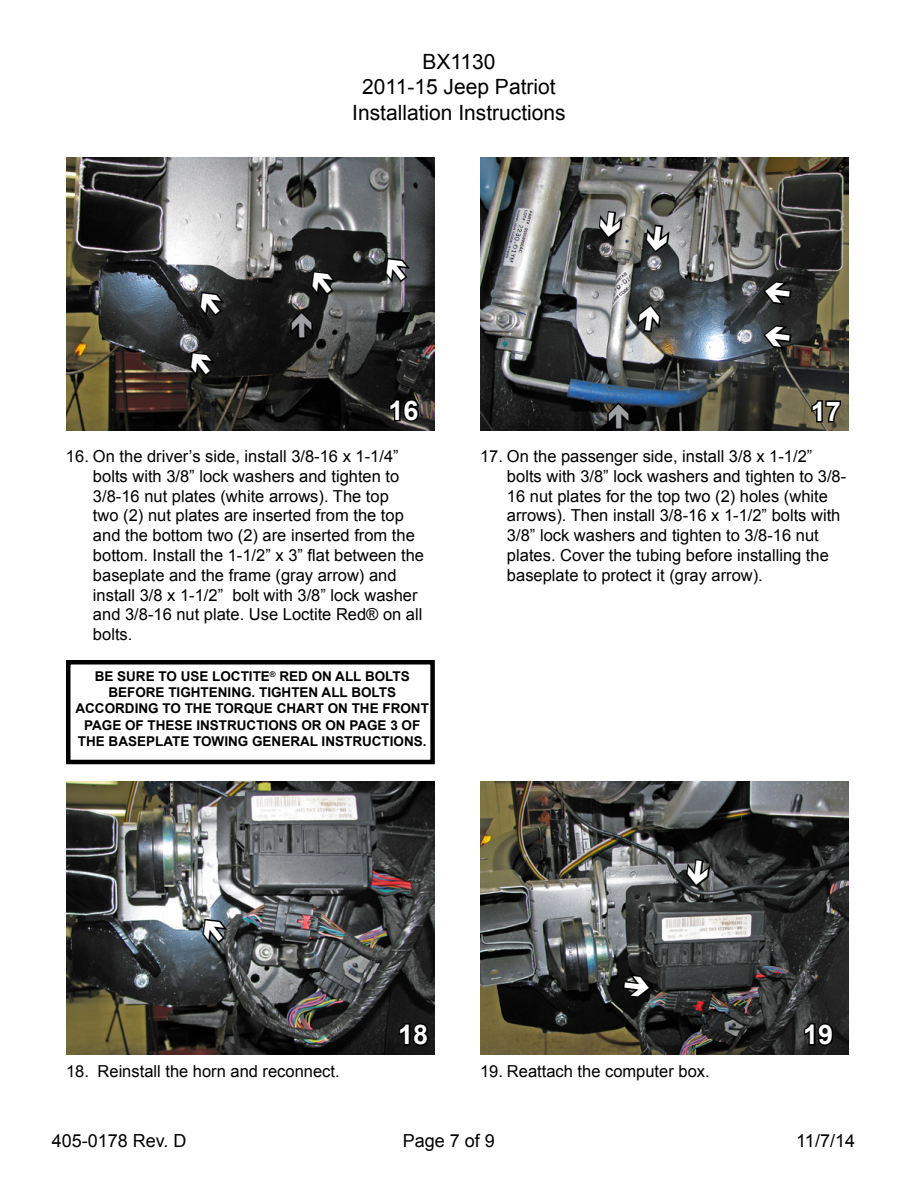
<style>
.page{position:relative;width:918px;height:1188px;background:#fff}
.page>*{position:absolute;margin:0;border:0;box-sizing:border-box;transform-origin:0 0}
.t1{font:700 27px "Arial";color:#fff}
.t2{font:21px/25.2px "Arial";color:#000;text-align:center}
.t3{font:18px "Arial";color:#000}
.t4{font:16.5px/19.8px "Arial";color:#000}
.t5{font:700 13.5px/16.2px "Arial";color:#000;text-align:center}
</style>
<div class="page">
<img style="left:66px;top:158px;width:369px;height:272px">
<img style="left:480px;top:158px;width:369px;height:272px">
<svg style="left:388px;top:397px;width:33px;height:27px"></svg>
<svg style="left:810px;top:399px;width:33px;height:25px"></svg>
<div style="left:66px;top:660px;width:369px;height:104px;border:4px solid #000"></div>
<img style="left:66px;top:782px;width:369px;height:272px">
<svg style="left:397px;top:1021px;width:34px;height:27px"></svg>
<img style="left:480px;top:782px;width:369px;height:272px">
<svg style="left:802px;top:1021px;width:34px;height:27px"></svg>
<svg style="left:384px;top:256px;width:29px;height:30px"></svg>
<svg style="left:635px;top:302px;width:28px;height:32px"></svg>
<svg style="left:761px;top:279px;width:32px;height:28px"></svg>
<svg style="left:310px;top:270px;width:29px;height:30px"></svg>
<svg style="left:188px;top:351px;width:30px;height:30px"></svg>
<svg style="left:288px;top:309px;width:27px;height:32px"></svg>
<svg style="left:605px;top:399px;width:34px;height:32px"></svg>
<svg style="left:198px;top:290px;width:30px;height:31px"></svg>
<svg style="left:201px;top:917px;width:30px;height:31px"></svg>
<svg style="left:684px;top:857px;width:28px;height:32px"></svg>
<svg style="left:621px;top:973px;width:32px;height:28px"></svg>
<svg style="left:643px;top:223px;width:28px;height:32px"></svg>
<svg style="left:596px;top:209px;width:29px;height:32px"></svg>
<svg style="left:761px;top:323px;width:32px;height:28px"></svg>
<p class="t2" style="left:352px;top:50px;width:215px">BX1130<br>2011-15 Jeep Patriot<br>Installation Instructions</p>
<h1 class="t1" style="left:388px;top:392px;width:32px">16</h1>
<h1 class="t1" style="left:811px;top:394px;width:32px">17</h1>
<p class="t4" style="left:93px;top:446px;width:333px;text-indent:-27px">16. On the driver’s side, install 3/8-16 x 1-1/4” bolts with 3/8” lock washers and tighten to 3/8-16 nut plates (white arrows). The top<br>two (2) nut plates are inserted from the top and the bottom two (2) are inserted from the bottom. Install the 1-1/2” x 3” flat between the baseplate and the frame (gray arrow) and install 3/8 x 1-1/2” bolt with 3/8” lock washer and 3/8-16 nut plate. Use Loctite Red® on all bolts.</p>
<p class="t5" style="left:75px;top:669px;width:355px">BE SURE TO USE LOCTITE<sup>®</sup> RED ON ALL BOLTS BEFORE TIGHTENING. TIGHTEN ALL BOLTS ACCORDING TO THE TORQUE CHART ON THE FRONT PAGE OF THESE INSTRUCTIONS OR ON PAGE 3 OF THE BASEPLATE TOWING GENERAL INSTRUCTIONS.</p>
<p class="t4" style="left:507px;top:446px;width:341px;text-indent:-27px">17. On the passenger side, install 3/8 x 1-1/2” bolts with 3/8” lock washers and tighten to 3/8- 16 nut plates for the top two (2) holes (white arrows). Then install 3/8-16 x 1-1/2” bolts with 3/8” lock washers and tighten to 3/8-16 nut plates. Cover the tubing before installing the baseplate to protect it (gray arrow).</p>
<p class="t4" style="left:66px;top:1061px;width:275px">18. Reinstall the horn and reconnect.</p>
<h1 class="t1" style="left:398px;top:1017px;width:32px">18</h1>
<p class="t4" style="left:480px;top:1061px;width:231px">19. Reattach the computer box.</p>
<h1 class="t1" style="left:803px;top:1017px;width:32px">19</h1>
<p class="t3" style="left:52px;top:1129px;width:136px">405-0178 Rev. D</p>
<p class="t3" style="left:403px;top:1129px;width:94px">Page 7 of 9</p>
<p class="t3" style="left:796px;top:1129px;width:60px">11/7/14</p>
</div>
